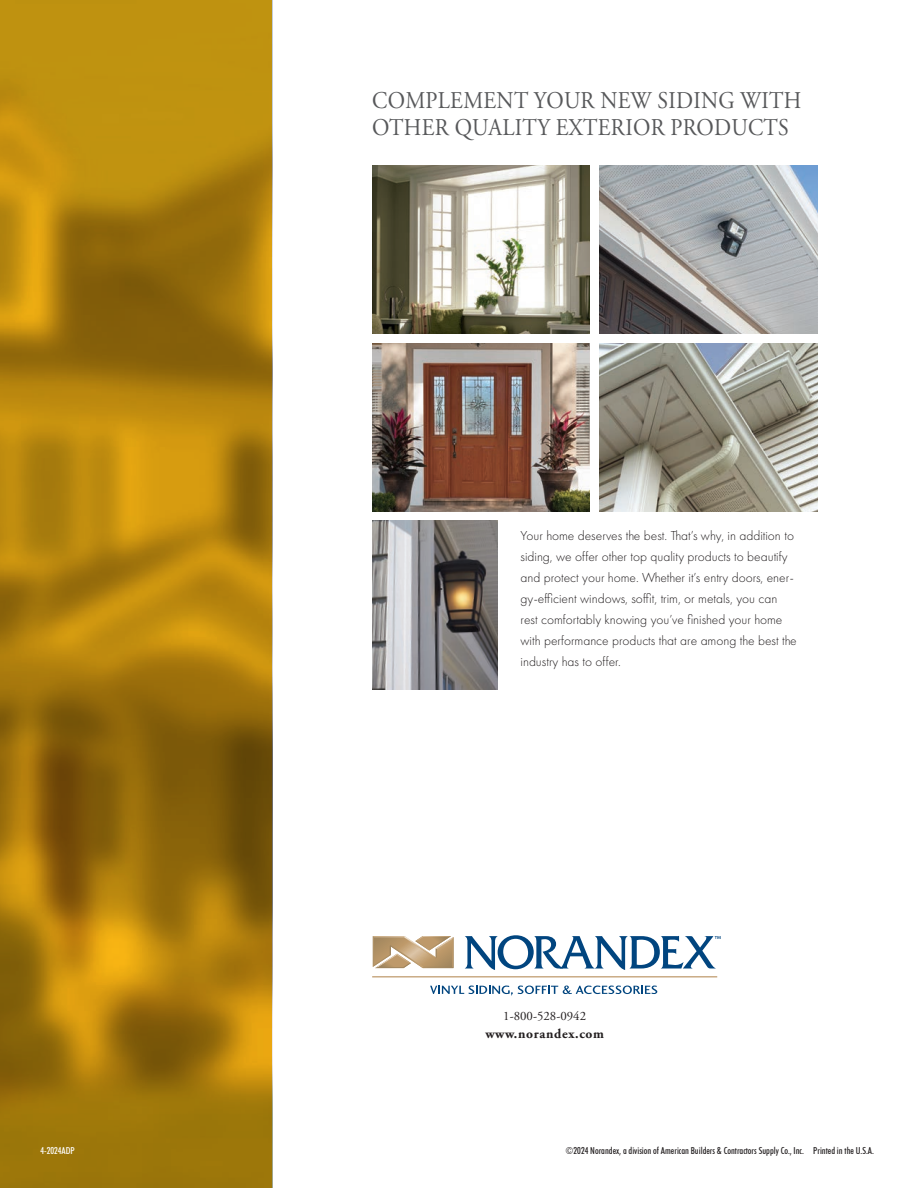
<style>
.page{position:relative;width:918px;height:1188px;background:#fff}
.page>*{position:absolute;margin:0;border:0;box-sizing:border-box;transform-origin:0 0}
.t1{font:24px/27px "Adobe Garamond Pro";letter-spacing:.015em;color:#57585a;scale:.91 1}
.Body{font:300 13.5px/21px "Futura PT";color:#231f20}
.t2{font:700 13.5px "Adobe Garamond Pro";letter-spacing:.05em;color:#231f20}
.t3{font:12.75px "Adobe Garamond Pro";color:#231f20}
.t4{font:500 condensed 9.6px "Futura BT";color:#231f20}
.t5{font:500 condensed 9.6px "Futura BT";color:#fff}
</style>
<div class="page">
<svg style="left:0;top:0;width:272px;height:1188px;background:#a97c0c"></svg>
<hr style="left:372px;top:976px;width:345px;height:1px;background:#be996a">
<svg style="left:373px;top:936px;width:81px;height:32px;background:#c3a882"></svg>
<svg style="left:430px;top:986px;width:227px;height:9px"></svg>
<svg style="left:465px;top:935px;width:256px;height:35px"></svg>
<img style="left:372px;top:165px;width:217px;height:169px">
<img style="left:372px;top:343px;width:217px;height:169px">
<img style="left:372px;top:521px;width:125px;height:168px">
<img style="left:600px;top:165px;width:217px;height:169px">
<img style="left:600px;top:343px;width:217px;height:169px">
<p class="t1" style="left:372px;top:88px;width:473px">COMPLEMENT YOUR NEW SIDING WITH<br>OTHER QUALITY EXTERIOR PRODUCTS</p>
<p class="Body" style="left:521px;top:525px;width:278px">Your home deserves the best. That’s why, in addition to siding, we offer other top quality products to beautify and protect your home. Whether it’s entry doors, ener&shy;gy-efficient windows, soffit, trim, or metals, you can rest comfortably knowing you’ve finished your home with performance products that are among the best the industry has to offer.</p>
<p class="t3" style="left:503px;top:1009px;width:84px">1-800-528-0942</p>
<p class="t2" style="left:485px;top:1026px;width:120px">www.norandex.com</p>
<p class="t5" style="left:40px;top:1145px;width:36px">4-2024ADP</p>
<p class="t4" style="left:566px;top:1145px;width:310px">©2024 Norandex, a division of American Builders &amp; Contractors Supply Co., Inc. Printed in the U.S.A.</p>
</div>
